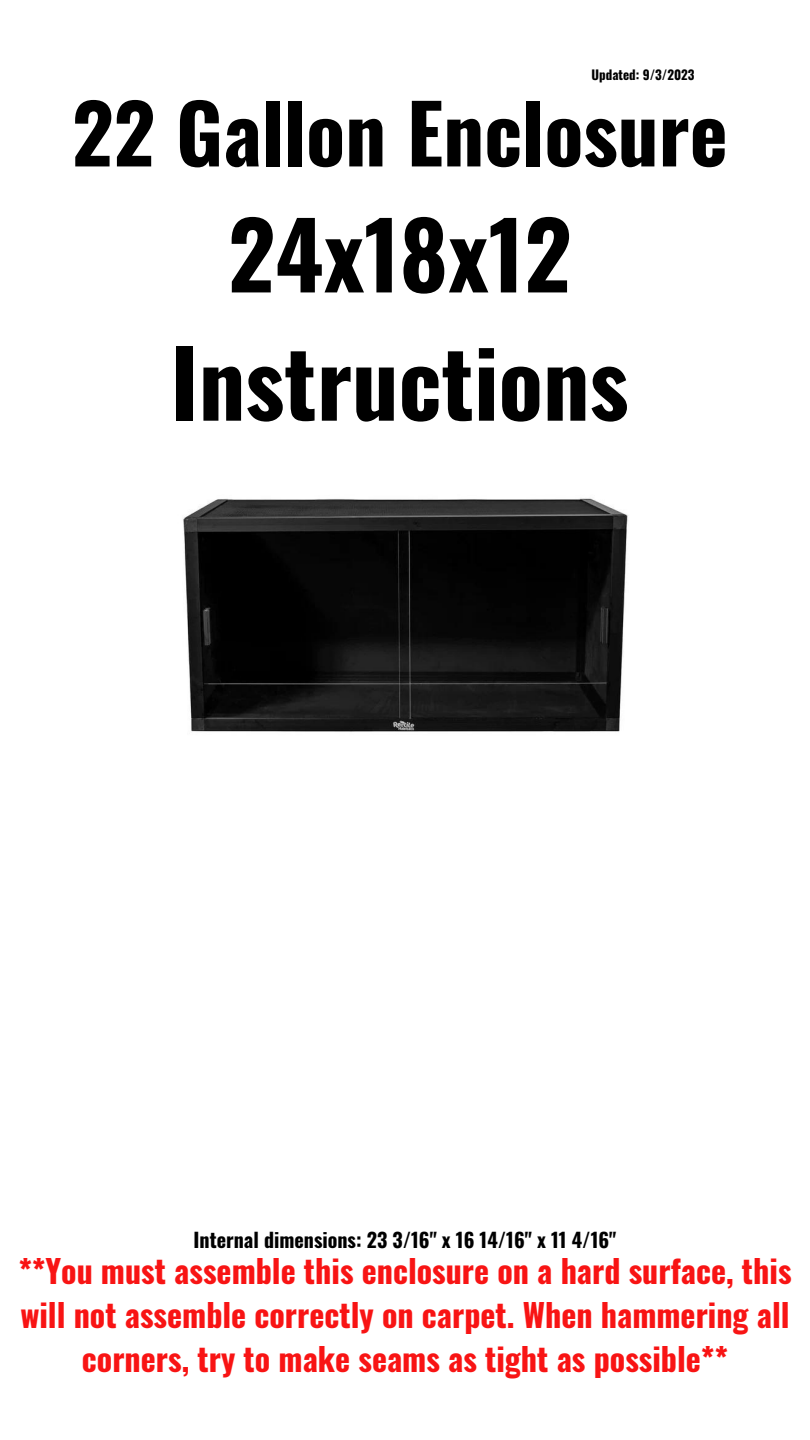
<style>
.page{position:relative;width:810px;height:1440px;background:#fff}
.page>*{position:absolute;margin:0;border:0;box-sizing:border-box;transform-origin:0 0}
.t1{font:700 92px "Oswald";color:#000}
.t2{font:700 81px "Oswald";color:#000}
.t3{font:700 32px/44.2px "Oswald";color:#f81414;text-align:center}
.t4{font:700 20px "Oswald";color:#000}
.t5{font:700 13px "Oswald";color:#000}
</style>
<div class="page">
<img style="left:183px;top:498px;width:445px;height:234px">
<p class="t5" style="left:592px;top:64px;width:104px">Updated: 9/3/2023</p>
<p class="t2" style="left:72px;top:70px;width:657px">22 Gallon Enclosure</p>
<p class="t1" style="left:228px;top:183px;width:345px">24x18x12</p>
<p class="t1" style="left:171px;top:311px;width:459px">Instructions</p>
<p class="t4" style="left:194px;top:1224px;width:424px">Internal dimensions: 23 3/16" x 16 14/16" x 11 4/16"</p>
<p class="t3" style="left:18px;top:1247px;width:775px">**You must assemble this enclosure on a hard surface, this will not assemble correctly on carpet. When hammering all corners, try to make seams as tight as possible**</p>
</div>
